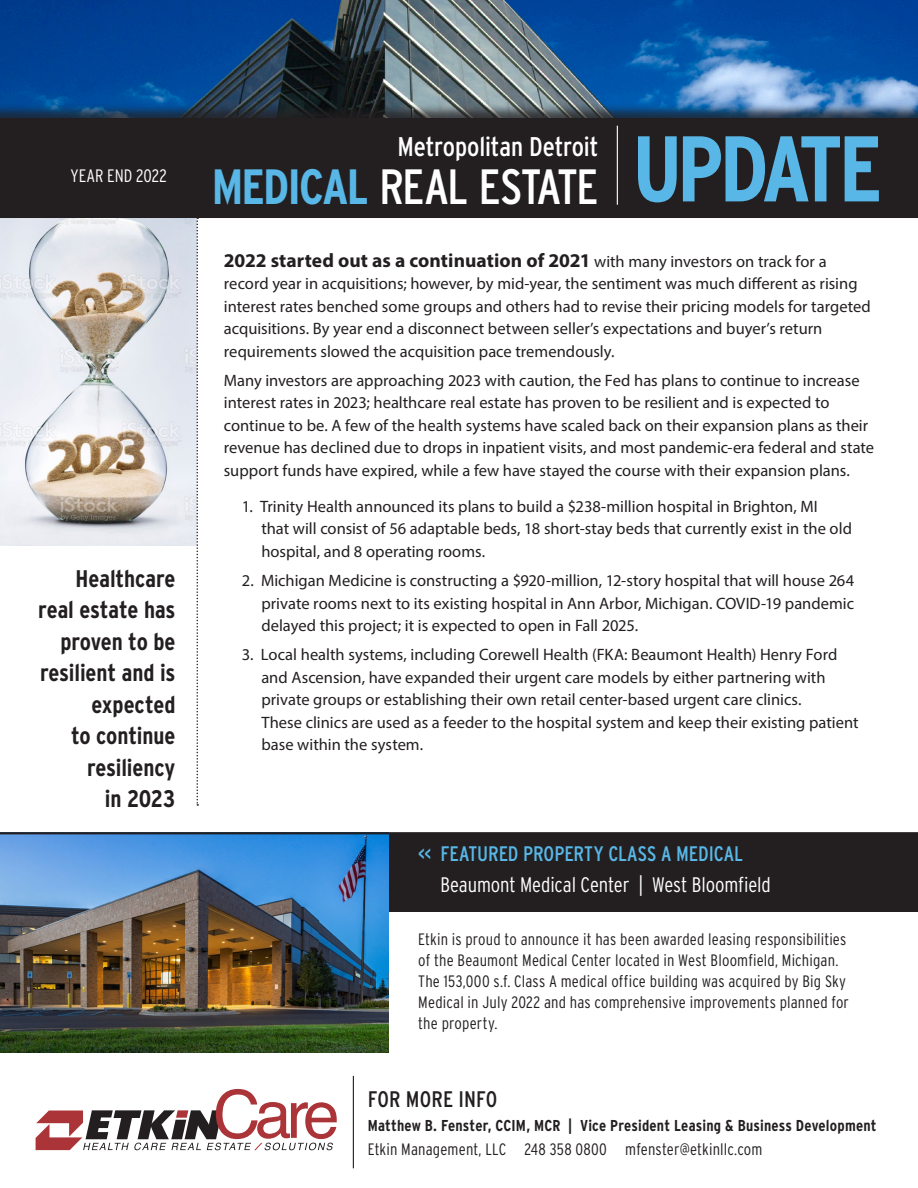
<style>
.page{position:relative;width:918px;height:1188px;background:#fff}
.page>*{position:absolute;margin:0;border:0;box-sizing:border-box;transform-origin:0 0}
.t1{font:700 93px "Interstate Condensed";letter-spacing:-.06em;color:#58b7e7}
.t2{font:49.5px "Interstate Condensed";letter-spacing:-.035em;color:#fff}
.t3{font:27px "Interstate Condensed";letter-spacing:-.005em;color:#fff}
.t4{font:700 24px/31.5px "Interstate Condensed";letter-spacing:-.005em;color:#231f20;text-align:right}
.sm_hd{font:22.5px "Interstate Condensed";letter-spacing:.005em;color:#231f20}
.t5{font:300 21px "Interstate Condensed";letter-spacing:-.005em;color:#fff}
.t6{font:21px "Interstate Condensed";letter-spacing:-.005em;color:#58b7e7}
.t7{font:700 19.5px "Myriad Pro";letter-spacing:.005em;color:#231f20}
.t8{font:300 18px "Interstate Condensed";color:#fff}
.t9{font:16.5px/22.5px "Myriad Pro";color:#231f20}
.text{font:300 16.5px/21px "Interstate Condensed";letter-spacing:.01em;color:#231f20}
.sm_hd-2{font:700 15.75px "Interstate Condensed";letter-spacing:.01em;color:#231f20}
.s1{font-weight:700;color:#58b7e7}
.s2{font-weight:400;font-size:16.5px}
</style>
<div class="page">
<div style="left:380px;top:833px;width:538px;height:79px;background:#231f20"></div>
<img style="left:0;top:834px;width:388px;height:219px">
<img style="left:0;top:220px;width:197px;height:326px">
<img style="left:0;top:0;width:918px;height:103px">
<div style="left:0;top:103px;width:918px;height:117px;background:#231f20;opacity:.75"></div>
<div style="left:0;top:118px;width:918px;height:100px;background:#231f20"></div>
<hr style="left:617px;top:126px;width:1px;height:79px;background:#fff">
<hr style="left:353px;top:1076px;width:1px;height:92px;background:#231f20">
<svg style="left:36px;top:1089px;width:301px;height:61px"></svg>
<svg style="left:197px;top:218px;width:1px;height:588px"></svg>
<hr style="left:0;top:832px;width:918px;height:2px;background:#231f20">
<p class="t8" style="left:71px;top:166px;width:98px">YEAR END 2022</p>
<p class="t4" style="left:38px;top:563px;width:139px">Healthcare real estate has proven to be resilient and is expected<br>to continue resiliency<br>in 2023</p>
<p class="t3" style="left:397px;top:132px;width:202px">Metropolitan Detroit</p>
<p class="t1" style="left:632px;top:117px;width:252px">UPDATE</p>
<p class="t2" style="left:212px;top:159px;width:388px"><span class="s1">MEDICAL</span> REAL ESTATE</p>
<p class="t7" style="left:224px;top:247px;width:604px">2022 started out as a continuation of 2021 <span class="s2">with many investors on track for a</span></p>
<p class="t9" style="left:224px;top:272px;width:648px">record year in acquisitions; however, by mid-year, the sentiment was much different as rising interest rates benched some groups and others had to revise their pricing models for targeted acquisitions. By year end a disconnect between seller’s expectations and buyer’s return requirements slowed the acquisition pace tremendously.</p>
<p class="t9" style="left:224px;top:369px;width:652px">Many investors are approaching 2023 with caution, the Fed has plans to continue to increase interest rates in 2023; healthcare real estate has proven to be resilient and is expected to continue to be. A few of the health systems have scaled back on their expansion plans as their revenue has declined due to drops in inpatient visits, and most pandemic-era federal and state support funds have expired, while a few have stayed the course with their expansion plans.</p>
<p class="t9" style="left:261px;top:495px;width:592px;text-indent:-20px">1. Trinity Health announced its plans to build a $238-million hospital in Brighton, MI<br>that will consist of 56 adaptable beds, 18 short-stay beds that currently exist in the old hospital, and 8 operating rooms.</p>
<p class="t9" style="left:261px;top:569px;width:594px;text-align:justify;text-indent:-20px">2. Michigan Medicine is constructing a $920-million, 12-story hospital that will house 264 private rooms next to its existing hospital in Ann Arbor, Michigan. COVID-19 pandemic delayed this project; it is expected to open in Fall 2025.</p>
<p class="t9" style="left:261px;top:643px;width:599px;text-indent:-20px">3. Local health systems, including Corewell Health (FKA: Beaumont Health) Henry Ford and Ascension, have expanded their urgent care models by either partnering with private groups or establishing their own retail center-based urgent care clinics.<br>These clinics are used as a feeder to the hospital system and keep their existing patient base within the system.</p>
<p class="t6" style="left:418px;top:842px;width:326px">&lt;&lt; FEATURED PROPERTY CLASS A MEDICAL</p>
<p class="t5" style="left:440px;top:873px;width:332px">Beaumont Medical Center | West Bloomfield</p>
<p class="text" style="left:418px;top:929px;width:432px">Etkin is proud to announce it has been awarded leasing responsibilities of the Beaumont Medical Center located in West Bloomfield, Michigan.<br>The 153,000 s.f. Class A medical office building was acquired by Big Sky Medical in July 2022 and has comprehensive improvements planned for the property.</p>
<p class="sm_hd" style="left:368px;top:1086px;width:131px">FOR MORE INFO</p>
<p class="sm_hd-2" style="left:368px;top:1117px;width:511px">Matthew B. Fenster, CCIM, MCR | Vice President Leasing &amp; Business Development</p>
<p class="text" style="left:368px;top:1138px;width:396px">Etkin Management, LLC 248 358 0800 mfenster@etkinllc.com</p>
</div>
